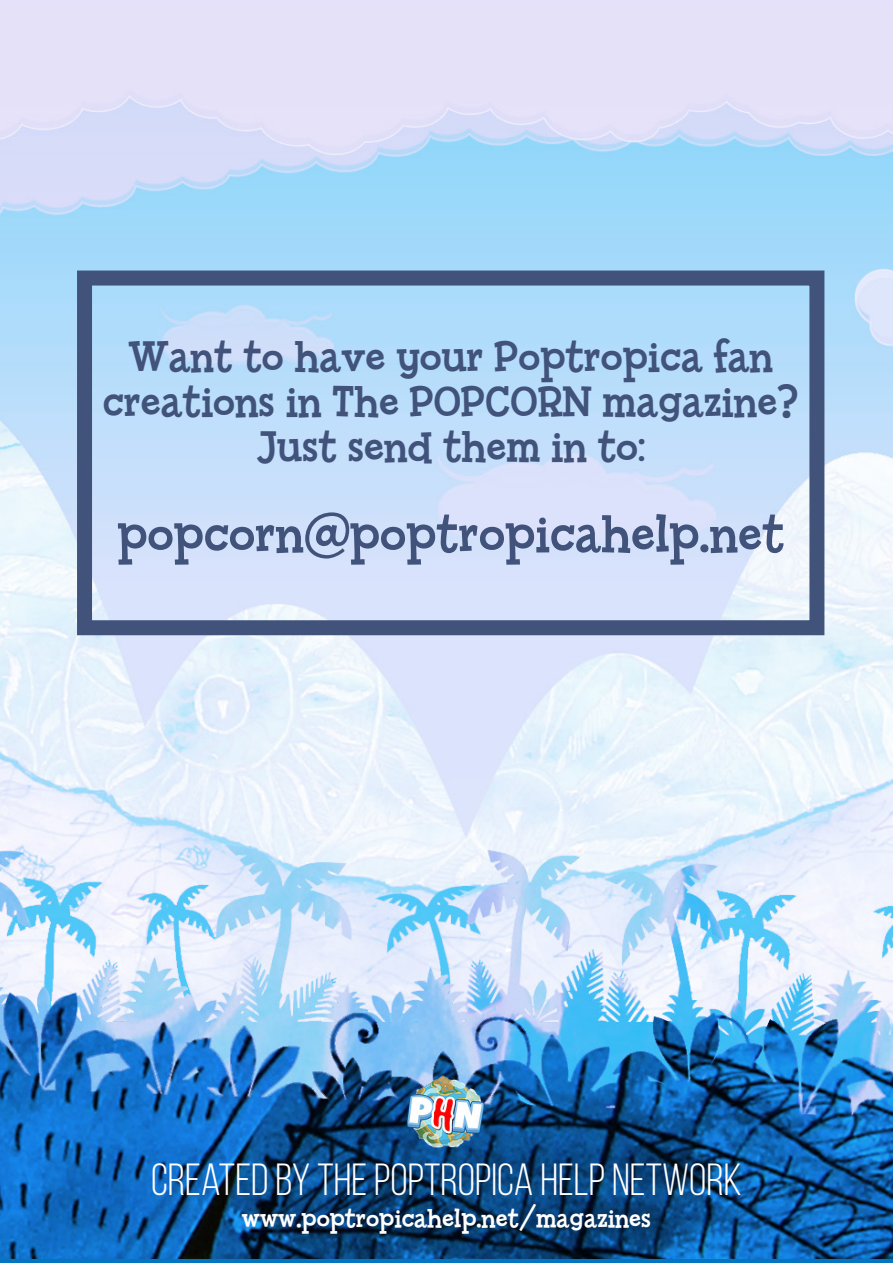
<style>
.page{position:relative;width:893px;height:1263px;background:#fff}
.page>*{position:absolute;margin:0;border:0;box-sizing:border-box;transform-origin:0 0}
.t1{font:54px "Billy Serif";color:#41537b}
.t2{font:45px/45px "Billy Serif";color:#41537b;text-align:center}
.t3{font:45px "Bebas Neue";color:#fff}
.t4{font:27px "Billy Serif";color:#fff}
</style>
<div class="page">
<img style="left:0;top:0;width:893px;height:1258px">
<img style="left:404px;top:1068px;width:85px;height:85px">
<div style="left:77px;top:271px;width:747px;height:364px;border:15px solid #41537b"></div>
<p class="t2" style="left:103px;top:335px;width:697px">Want to have your Poptropica fan creations in The POPCORN magazine?<br>Just send them in to:</p>
<p class="t1" style="left:117px;top:504px;width:668px">popcorn@poptropicahelp.net</p>
<p class="t3" style="left:151px;top:1155px;width:592px">CREATED BY THE POPTROPICA HELP NETWORK</p>
<p class="t4" style="left:242px;top:1203px;width:411px">www.poptropicahelp.net/magazines</p>
</div>
